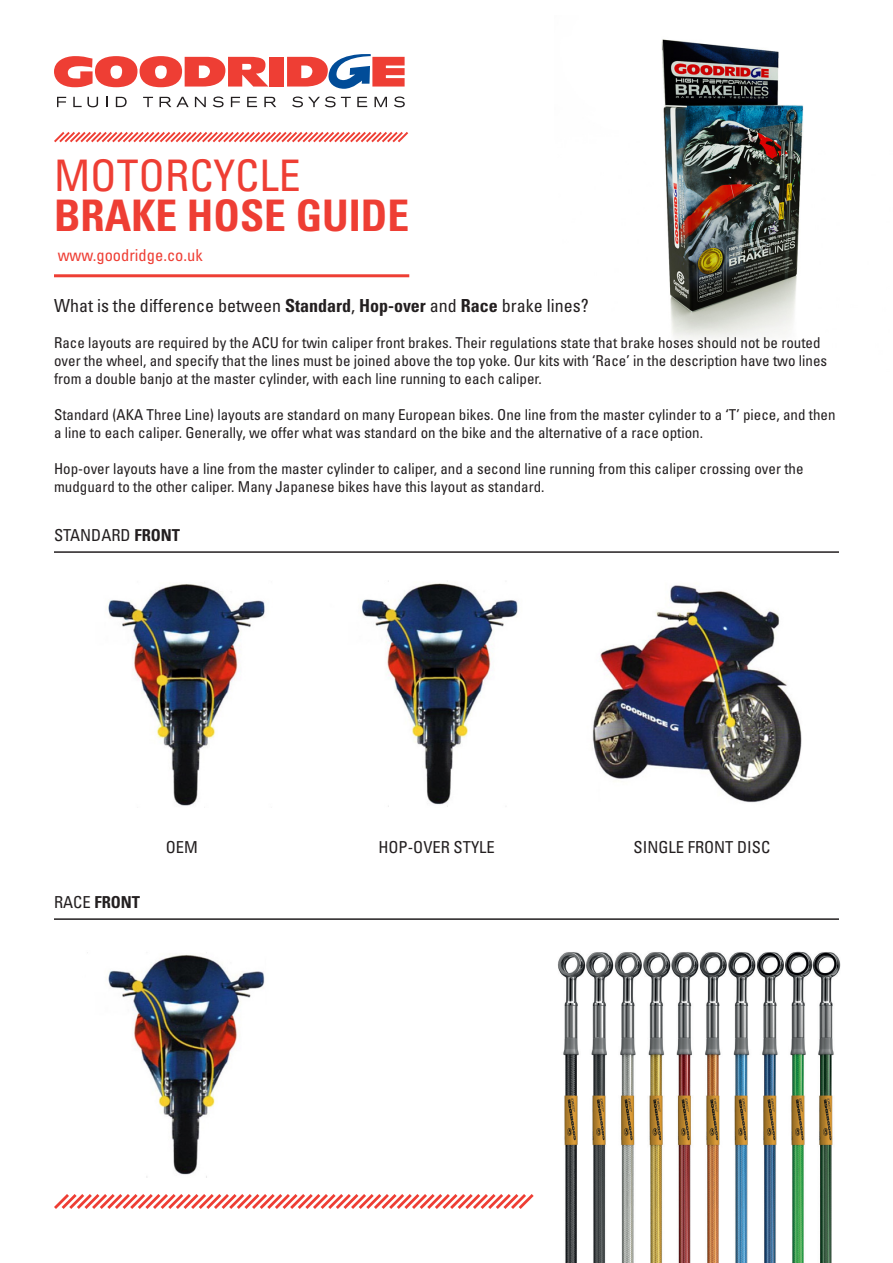
<style>
.page{position:relative;width:893px;height:1263px;background:#fff}
.page>*{position:absolute;margin:0;border:0;box-sizing:border-box;transform-origin:0 0}
.t1{font:700 condensed 43.5px "Univers";color:#ee3e34}
.t2{font:condensed 43.5px "Univers";color:#ee3e34}
.t3{font:condensed 18px "Univers";color:#231f20}
.t4{font:condensed 16.5px "Univers";color:#231f20}
.t5{font:condensed 16.5px "Univers";color:#ee3e34}
.t6{font:700 condensed 16.5px "Univers";color:#231f20}
.t7{font:condensed 15px/18px "Univers";color:#231f20}
.s1{font-weight:700}
.s2{font-weight:400}
</style>
<div class="page">
<img style="left:661px;top:39px;width:143px;height:301px">
<svg style="left:54px;top:132px;width:355px;height:11px"></svg>
<hr style="left:54px;top:274px;width:355px;height:3px;background:#ee3e34">
<hr style="left:54px;top:551px;width:785px;height:2px;background:#231f20">
<hr style="left:54px;top:918px;width:785px;height:2px;background:#231f20">
<img style="left:87px;top:952px;width:178px;height:226px">
<img style="left:108px;top:584px;width:157px;height:222px">
<img style="left:361px;top:581px;width:157px;height:226px">
<img style="left:592px;top:585px;width:210px;height:218px">
<svg style="left:54px;top:56px;width:214px;height:31px"></svg>
<div style="left:270px;top:57px;width:14px;height:30px;background:#ee3e34"></div>
<svg style="left:287px;top:54px;width:118px;height:35px"></svg>
<svg style="left:57px;top:97px;width:9px;height:10px"></svg>
<svg style="left:73px;top:97px;width:25px;height:10px"></svg>
<svg style="left:106px;top:97px;width:2px;height:10px"></svg>
<svg style="left:116px;top:97px;width:11px;height:10px"></svg>
<svg style="left:143px;top:97px;width:10px;height:10px"></svg>
<svg style="left:160px;top:97px;width:29px;height:10px"></svg>
<svg style="left:195px;top:97px;width:11px;height:10px"></svg>
<svg style="left:213px;top:97px;width:11px;height:10px"></svg>
<svg style="left:231px;top:97px;width:9px;height:10px"></svg>
<svg style="left:247px;top:97px;width:10px;height:10px"></svg>
<svg style="left:264px;top:97px;width:12px;height:10px"></svg>
<svg style="left:292px;top:97px;width:59px;height:10px"></svg>
<svg style="left:357px;top:97px;width:10px;height:10px"></svg>
<svg style="left:375px;top:97px;width:12px;height:10px"></svg>
<svg style="left:394px;top:97px;width:11px;height:10px"></svg>
<img style="left:558px;top:951px;width:283px;height:312px">
<svg style="left:54px;top:1194px;width:480px;height:15px"></svg>
<p class="t2" style="left:54px;top:148px;width:248px">MOTORCYCLE</p>
<p class="t1" style="left:54px;top:189px;width:357px">BRAKE HOSE GUIDE</p>
<p class="t5" style="left:58px;top:245px;width:147px">www.goodridge.co.uk</p>
<p class="t3" style="left:54px;top:294px;width:536px">What is the difference between <span class="s1">Standard</span>, <span class="s1">Hop-over</span> and <span class="s1">Race</span> brake lines?</p>
<p class="t7" style="left:54px;top:333px;width:775px">Race layouts are required by the ACU for twin caliper front brakes. Their regulations state that brake hoses should not be routed over the wheel, and specify that the lines must be joined above the top yoke. Our kits with ‘Race’ in the description have two lines from a double banjo at the master cylinder, with each line running to each caliper.</p>
<p class="t7" style="left:54px;top:405px;width:783px">Standard (AKA Three Line) layouts are standard on many European bikes. One line from the master cylinder to a ‘T’ piece, and then a line to each caliper. Generally, we offer what was standard on the bike and the alternative of a race option.</p>
<p class="t7" style="left:54px;top:459px;width:751px">Hop-over layouts have a line from the master cylinder to caliper, and a second line running from this caliper crossing over the mudguard to the other caliper. Many Japanese bikes have this layout as standard.</p>
<p class="t4" style="left:54px;top:525px;width:128px">STANDARD <span class="s1">FRONT</span></p>
<p class="t6" style="left:54px;top:892px;width:88px"><span class="s2">RACE</span> FRONT</p>
<p class="t4" style="left:166px;top:837px;width:34px">OEM</p>
<p class="t4" style="left:378px;top:837px;width:118px">HOP-OVER STYLE</p>
<p class="t4" style="left:634px;top:837px;width:138px">SINGLE FRONT DISC</p>
</div>
